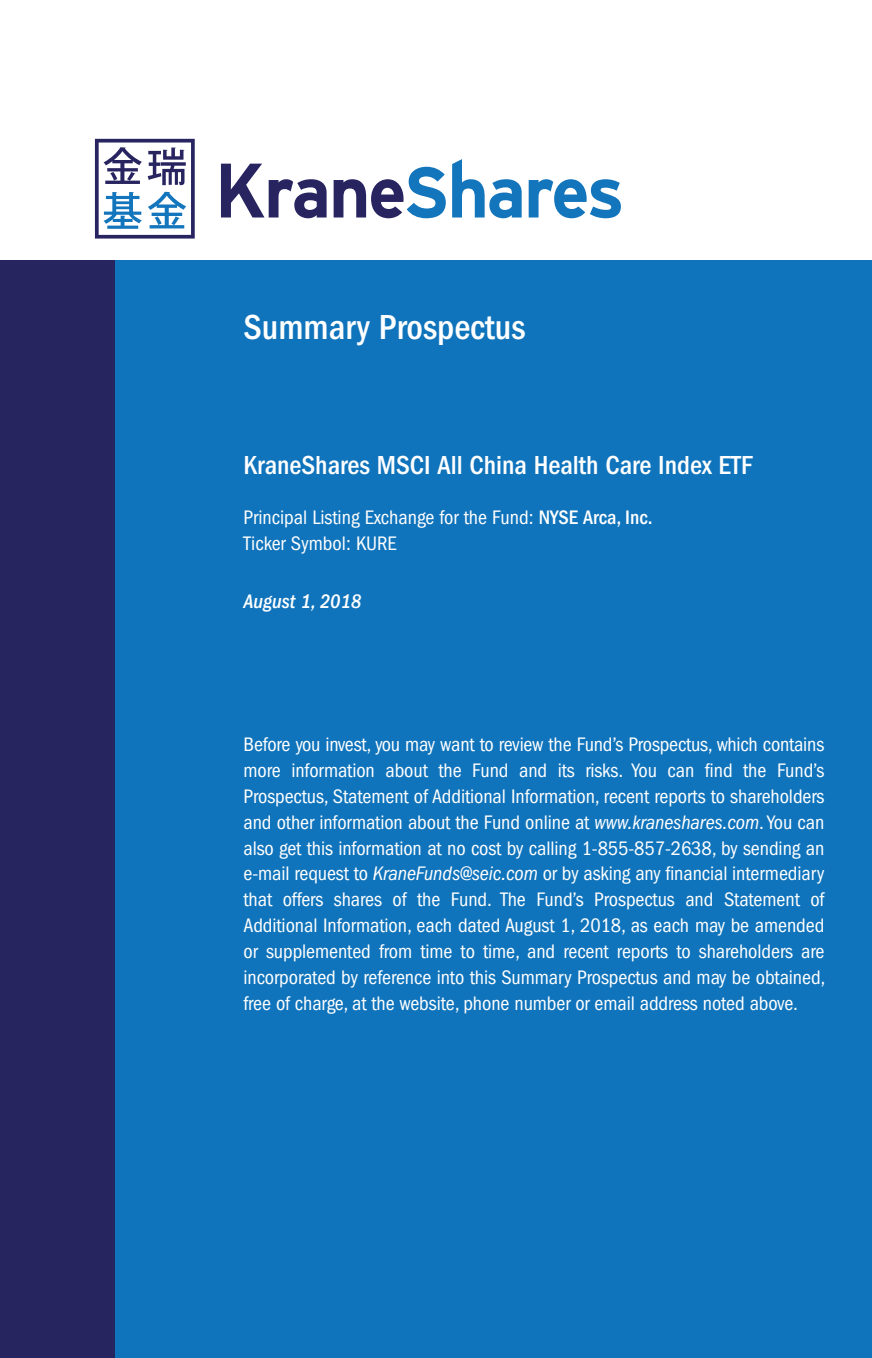
<style>
.page{position:relative;width:872px;height:1358px;background:#fff}
.page>*{position:absolute;margin:0;border:0;box-sizing:border-box;transform-origin:0 0}
.t1{font:500 condensed 36px "ITC Franklin Gothic Std";color:#fff}
.t2{font:500 condensed 27px "ITC Franklin Gothic Std";color:#fff}
.t3{font:condensed 20.25px/25.9px "ITC Franklin Gothic Std";letter-spacing:-.005em;color:#fff}
.t4{font:italic 500 condensed 20.25px "ITC Franklin Gothic Std";color:#fff}
.s1{font-weight:500}
.s2{font-style:italic}
</style>
<div class="page">
<div style="left:0;top:260px;width:115px;height:1097px;background:#262560"></div>
<div style="left:115px;top:260px;width:756px;height:1097px;background:#1074bc"></div>
<svg style="left:221px;top:164px;width:105px;height:54px"></svg>
<svg style="left:333px;top:167px;width:113px;height:51px"></svg>
<svg style="left:452px;top:159px;width:69px;height:59px"></svg>
<svg style="left:528px;top:179px;width:93px;height:39px"></svg>
<svg style="left:95px;top:139px;width:100px;height:99px"></svg>
<h1 class="t1" style="left:243px;top:314px;width:283px">Summary Prospectus</h1>
<h2 class="t2" style="left:243px;top:455px;width:510px">KraneShares MSCI All China Health Care Index ETF</h2>
<p class="t3" style="left:243px;top:505px;width:410px">Principal Listing Exchange for the Fund: <span class="s1">NYSE Arca, Inc.<br></span>Ticker Symbol: KURE</p>
<p class="t4" style="left:243px;top:594px;width:119px">August 1, 2018</p>
<p class="t3" style="left:243px;top:733px;width:583px;text-align:justify">Before you invest, you may want to review the Fund’s Prospectus, which contains more information about the Fund and its risks. You can find the Fund’s Prospectus, Statement of Additional Information, recent reports to shareholders and other information about the Fund online at <span class="s2">www.kraneshares.com</span>. You can also get this information at no cost by calling 1-855-857-2638, by sending an e-mail request to <span class="s2">KraneFunds@seic.com</span> or by asking any financial intermediary that offers shares of the Fund. The Fund’s Prospectus and Statement of Additional Information, each dated August 1 , 2018, as each may be amended or supplemented from time to time, and recent reports to shareholders are incorporated by reference into this Summary Prospectus and may be obtained, free of charge, at the website, phone number or email address noted above.</p>
</div>
